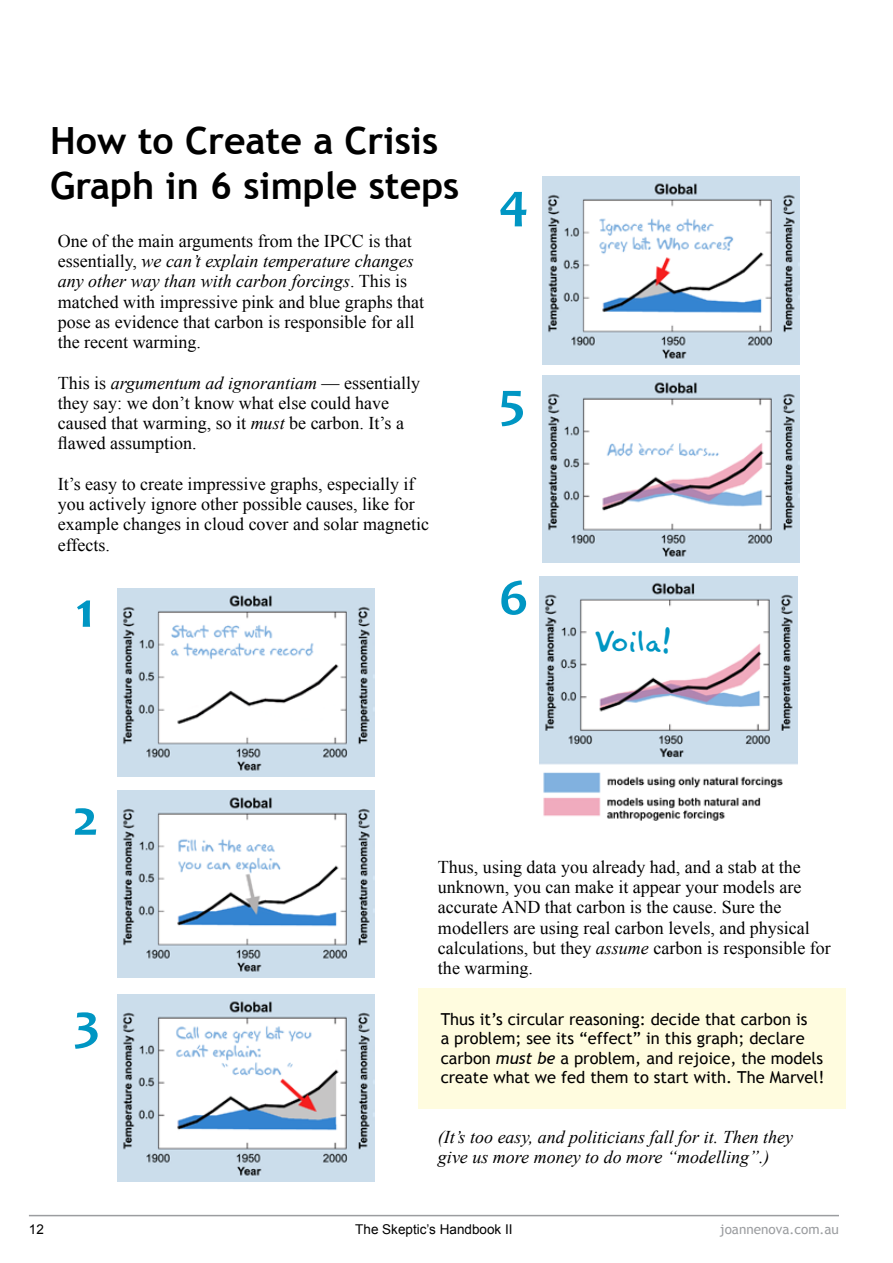
<style>
.page{position:relative;width:893px;height:1263px;background:#fff}
.page>*{position:absolute;margin:0;border:0;box-sizing:border-box;transform-origin:0 0}
.t1{font:700 51px "Candara";color:#0096c3;scale:1.1 1}
.t2{font:700 37.5px/45px "Trebuchet MS";color:#000}
.t3{font:27px "Akbar Plain";letter-spacing:.03em;color:#0096c3;scale:1.1 1}
.t4{font:18px/20.2px "Times New Roman";color:#000}
.t5{font:italic 18px/20.2px "Times New Roman";color:#000}
.t6{font:16.5px/19.5px "Trebuchet MS";color:#000}
.t7{font:13.5px "Arial";color:#000}
.t8{font:13.5px "Trebuchet MS";color:#9b9da0}
.s1{font-style:italic}
</style>
<div class="page">
<hr style="left:29px;top:1215px;width:810px;height:1px;background:#9b9da0">
<div style="left:418px;top:988px;width:428px;height:121px;background:#fffcdf"></div>
<img style="left:540px;top:576px;width:257px;height:245px">
<img style="left:117px;top:589px;width:258px;height:187px">
<img style="left:117px;top:790px;width:258px;height:187px">
<img style="left:117px;top:994px;width:258px;height:187px">
<img style="left:542px;top:177px;width:258px;height:187px">
<img style="left:542px;top:375px;width:258px;height:187px">
<h2 class="t2" style="left:50px;top:118px;width:411px">How to Create a Crisis<br>Graph in 6 simple steps</h2>
<p class="t4" style="left:58px;top:230px;width:368px">One of the main arguments from the IPCC is that essentially, <span class="s1">we can’t explain temperature changes any other way than with carbon forcings</span>. This is matched with impressive pink and blue graphs that pose as evidence that carbon is responsible for all the recent warming.</p>
<p class="t4" style="left:58px;top:372px;width:364px">This is <span class="s1">argumentum ad ignorantiam</span> — essentially they say: we don’t know what else could have caused that warming, so it <span class="s1">must</span> be carbon. It’s a flawed assumption.</p>
<p class="t4" style="left:58px;top:473px;width:373px">It’s easy to create impressive graphs, especially if you actively ignore other possible causes, like for example changes in cloud cover and solar magnetic effects.</p>
<h1 class="t1" style="left:76px;top:578px;width:19px">1</h1>
<h1 class="t1" style="left:499px;top:170px;width:29px">4</h1>
<h1 class="t1" style="left:499px;top:369px;width:26px">5</h1>
<h1 class="t1" style="left:499px;top:565px;width:28px">6</h1>
<h1 class="t1" style="left:72px;top:786px;width:26px">2</h1>
<h3 class="t3" style="left:595px;top:619px;width:70px">Voila!</h3>
<h1 class="t1" style="left:74px;top:990px;width:26px">3</h1>
<p class="t4" style="left:438px;top:856px;width:394px">Thus, using data you already had, and a stab at the unknown, you can make it appear your models are accurate AND that carbon is the cause. Sure the modellers are using real carbon levels, and physical calculations, but they <span class="s1">assume</span> carbon is responsible for the warming.</p>
<p class="t6" style="left:441px;top:1009px;width:385px">Thus it’s circular reasoning: decide that carbon is<br>a problem; see its “effect” in this graph; declare carbon <span class="s1">must be</span> a problem, and rejoice, the models create what we fed them to start with. The Marvel!</p>
<p class="t5" style="left:438px;top:1126px;width:357px">(It’s too easy, and politicians fall for it. Then they give us more money to do more “modelling”.)</p>
<p class="t7" style="left:29px;top:1221px;width:17px">12</p>
<p class="t7" style="left:355px;top:1221px;width:159px">The Skeptic’s Handbook II</p>
<p class="t8" style="left:720px;top:1221px;width:121px">joannenova.com.au</p>
</div>
